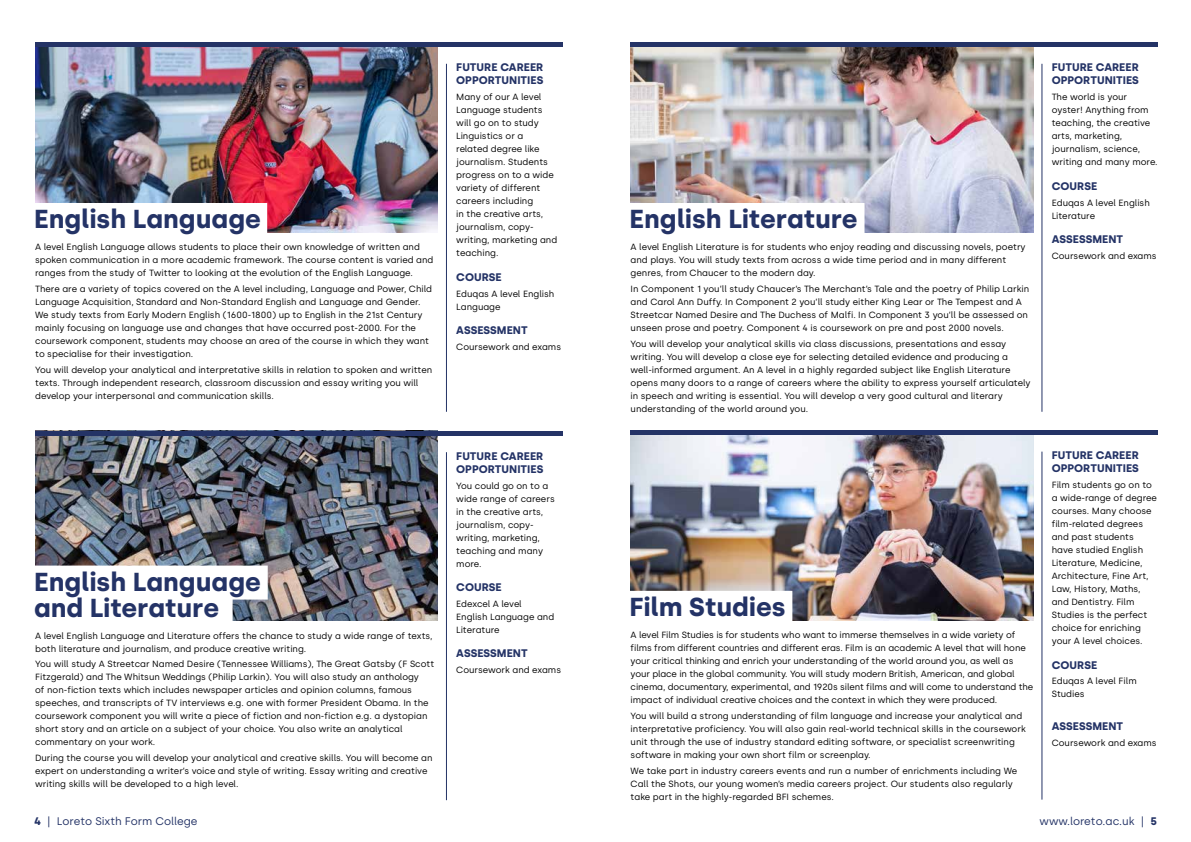
<style>
.page{position:relative;width:1191px;height:842px;background:#fff}
.page>*{position:absolute;margin:0;border:0;box-sizing:border-box;transform-origin:0 0}
.t1{font:700 26px/26px "Silka";color:#243366}
.t2{font:700 11px/13px "Silka";color:#243366}
.t3{font:11px "Silka";color:#243366}
.t4{font:9px/13px "Silka";color:#000}
.s1{font-weight:700}
</style>
<div class="page">
<img style="left:35px;top:47px;width:403px;height:185px">
<div style="left:34px;top:203px;width:233px;height:34px;background:#fff"></div>
<hr style="left:35px;top:43px;width:527px;height:4px;background:#243366">
<hr style="left:446px;top:64px;width:1px;height:348px;background:#243366">
<hr style="left:446px;top:452px;width:1px;height:348px;background:#243366">
<img style="left:35px;top:435px;width:403px;height:186px">
<div style="left:34px;top:566px;width:234px;height:34px;background:#fff"></div>
<div style="left:34px;top:592px;width:199px;height:34px;background:#fff"></div>
<hr style="left:35px;top:431px;width:527px;height:4px;background:#243366">
<img style="left:630px;top:47px;width:403px;height:185px">
<div style="left:629px;top:203px;width:235px;height:34px;background:#fff"></div>
<hr style="left:630px;top:43px;width:528px;height:4px;background:#243366">
<hr style="left:1041px;top:64px;width:1px;height:348px;background:#243366">
<img style="left:630px;top:435px;width:403px;height:185px">
<div style="left:629px;top:591px;width:163px;height:34px;background:#fff"></div>
<div style="left:630px;top:430px;width:528px;height:5px;background:#243366"></div>
<hr style="left:1041px;top:452px;width:1px;height:348px;background:#243366">
<h1 class="t1" style="left:34px;top:206px;width:228px">English Language</h1>
<p class="t4" style="left:35px;top:240px;width:400px">A level English Language allows students to place their own knowledge of written and spoken communication in a more academic framework. The course content is varied and ranges from the study of Twitter to looking at the evolution of the English Language.</p>
<p class="t4" style="left:35px;top:282px;width:398px">There are a variety of topics covered on the A level including, Language and Power, Child Language Acquisition, Standard and Non-Standard English and Language and Gender.<br>We study texts from Early Modern English (1600-1800) up to English in the 21st Century mainly focusing on language use and changes that have occurred post-2000. For the coursework component, students may choose an area of the course in which they want to specialise for their investigation.</p>
<p class="t4" style="left:35px;top:363px;width:398px">You will develop your analytical and interpretative skills in relation to spoken and written texts. Through independent research, classroom discussion and essay writing you will develop your interpersonal and communication skills.</p>
<h1 class="t1" style="left:34px;top:568px;width:228px">English Language and Literature</h1>
<p class="t4" style="left:35px;top:629px;width:399px">A level English Language and Literature offers the chance to study a wide range of texts, both literature and journalism, and produce creative writing.</p>
<p class="t4" style="left:35px;top:658px;width:400px">You will study A Streetcar Named Desire (Tennessee Williams), The Great Gatsby (F Scott Fitzgerald) and The Whitsun Weddings (Philip Larkin). You will also study an anthology<br>of non-fiction texts which includes newspaper articles and opinion columns, famous speeches, and transcripts of TV interviews e.g. one with former President Obama. In the coursework component you will write a piece of fiction and non-fiction e.g. a dystopian short story and an article on a subject of your choice. You also write an analytical commentary on your work.</p>
<p class="t4" style="left:35px;top:751px;width:399px">During the course you will develop your analytical and creative skills. You will become an expert on understanding a writer’s voice and style of writing. Essay writing and creative writing skills will be developed to a high level.</p>
<p class="t2" style="left:456px;top:61px;width:89px">FUTURE CAREER<br>OPPORTUNITIES</p>
<p class="t4" style="left:456px;top:91px;width:102px">Many of our A level<br>Language students will go on to study<br>Linguistics or a related degree like journalism. Students progress on to a wide variety of different careers including<br>in the creative arts, journalism, copy&shy;writing, marketing and teaching.</p>
<p class="t2" style="left:456px;top:270px;width:47px">COURSE</p>
<p class="t4" style="left:456px;top:287px;width:100px">Eduqas A level English<br>Language</p>
<p class="t2" style="left:456px;top:323px;width:73px">ASSESSMENT</p>
<p class="t4" style="left:456px;top:340px;width:106px">Coursework and exams</p>
<p class="t2" style="left:456px;top:449px;width:89px">FUTURE CAREER<br>OPPORTUNITIES</p>
<p class="t4" style="left:456px;top:479px;width:100px">You could go on to a wide range of careers in the creative arts, journalism, copy&shy;writing, marketing, teaching and many more.</p>
<p class="t2" style="left:456px;top:581px;width:47px">COURSE</p>
<p class="t4" style="left:456px;top:597px;width:99px">Edexcel A level<br>English Language and<br>Literature</p>
<p class="t2" style="left:456px;top:647px;width:73px">ASSESSMENT</p>
<p class="t4" style="left:456px;top:663px;width:106px">Coursework and exams</p>
<h1 class="t1" style="left:629px;top:206px;width:230px">English Literature</h1>
<p class="t4" style="left:630px;top:240px;width:396px">A level English Literature is for students who enjoy reading and discussing novels, poetry and plays. You will study texts from across a wide time period and in many different genres, from Chaucer to the modern day.</p>
<p class="t4" style="left:630px;top:282px;width:400px">In Component 1 you’ll study Chaucer’s The Merchant’s Tale and the poetry of Philip Larkin and Carol Ann Duffy. In Component 2 you’ll study either King Lear or The Tempest and A Streetcar Named Desire and The Duchess of Malfi. In Component 3 you’ll be assessed on unseen prose and poetry. Component 4 is coursework on pre and post 2000 novels.</p>
<p class="t4" style="left:630px;top:337px;width:401px">You will develop your analytical skills via class discussions, presentations and essay writing. You will develop a close eye for selecting detailed evidence and producing a well-informed argument. An A level in a highly regarded subject like English Literature opens many doors to a range of careers where the ability to express yourself articulately in speech and writing is essential. You will develop a very good cultural and literary understanding of the world around you.</p>
<h1 class="t1" style="left:629px;top:594px;width:158px">Film Studies</h1>
<p class="t4" style="left:630px;top:628px;width:404px">A level Film Studies is for students who want to immerse themselves in a wide variety of films from different countries and different eras. Film is an academic A level that will hone your critical thinking and enrich your understanding of the world around you, as well as your place in the global community. You will study modern British, American, and global cinema, documentary, experimental, and 1920s silent films and will come to understand the impact of individual creative choices and the context in which they were produced.</p>
<p class="t4" style="left:630px;top:709px;width:396px">You will build a strong understanding of film language and increase your analytical and interpretative proficiency. You will also gain real-world technical skills in the coursework unit through the use of industry standard editing software, or specialist screenwriting software in making your own short film or screenplay.</p>
<p class="t4" style="left:630px;top:764px;width:388px">We take part in industry careers events and run a number of enrichments including We<br>Call the Shots, our young women’s media careers project. Our students also regularly take part in the highly-regarded BFI schemes.</p>
<p class="t2" style="left:1051px;top:61px;width:89px">FUTURE CAREER<br>OPPORTUNITIES</p>
<p class="t4" style="left:1051px;top:91px;width:107px">The world is your oyster! Anything from teaching, the creative arts, marketing, journalism, science, writing and many more.</p>
<p class="t2" style="left:1051px;top:179px;width:47px">COURSE</p>
<p class="t4" style="left:1051px;top:196px;width:100px">Eduqas A level English<br>Literature</p>
<p class="t2" style="left:1051px;top:232px;width:73px">ASSESSMENT</p>
<p class="t4" style="left:1051px;top:249px;width:106px">Coursework and exams</p>
<p class="t2" style="left:1051px;top:449px;width:89px">FUTURE CAREER<br>OPPORTUNITIES</p>
<p class="t4" style="left:1051px;top:478px;width:107px">Film students go on to a wide-range of degree courses. Many choose film-related degrees and past students have studied English<br>Literature, Medicine,<br>Architecture, Fine Art,<br>Law, History, Maths, and Dentistry. Film<br>Studies is the perfect choice for enriching your A level choices.</p>
<p class="t2" style="left:1051px;top:658px;width:47px">COURSE</p>
<p class="t4" style="left:1051px;top:675px;width:86px">Eduqas A level Film<br>Studies</p>
<p class="t2" style="left:1051px;top:720px;width:73px">ASSESSMENT</p>
<p class="t4" style="left:1051px;top:736px;width:106px">Coursework and exams</p>
<p class="t3" style="left:34px;top:815px;width:165px"><span class="s1">4</span> | Loreto Sixth Form College</p>
<p class="t3" style="left:1039px;top:815px;width:119px">www.loreto.ac.uk | <span class="s1">5</span></p>
</div>
